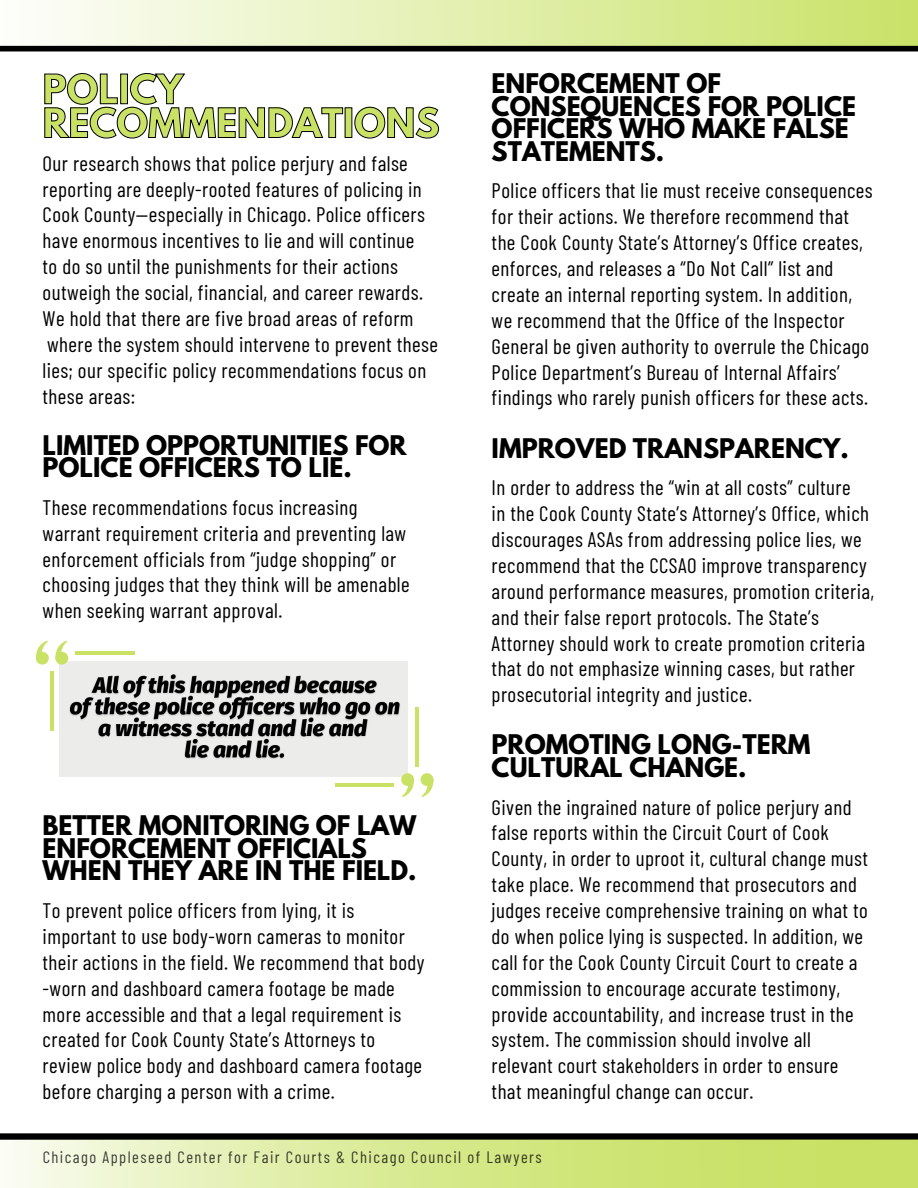
<style>
.page{position:relative;width:918px;height:1188px;background:#fff}
.page>*{position:absolute;margin:0;border:0;box-sizing:border-box;transform-origin:0 0}
.t1{font:700 36px/33.8px "League Spartan";color:#c9e265}
.t2{font:700 24px/22.5px "League Spartan";color:#000}
.t3{font:21px/25.8px "Barlow Condensed";letter-spacing:.02em;color:#000}
.t4{font:16.5px "Barlow Condensed";letter-spacing:.09em;color:#000}
</style>
<div class="page">
<div style="left:0;top:0;width:918px;height:49px;background:linear-gradient(to right,#fefefc,#cae268)"></div>
<div style="left:0;top:46px;width:918px;height:5px;background:#000"></div>
<svg style="left:0;top:1139px;width:918px;height:49px;background:#d6e793"></svg>
<div style="left:0;top:1134px;width:918px;height:5px;background:#000"></div>
<svg style="left:44px;top:73px;width:395px;height:66px"></svg>
<div style="left:59px;top:661px;width:349px;height:116px;background:#e6e6e4"></div>
<svg style="left:401px;top:773px;width:13px;height:13px"></svg>
<svg style="left:402px;top:775px;width:12px;height:22px"></svg>
<svg style="left:421px;top:773px;width:12px;height:13px"></svg>
<svg style="left:421px;top:775px;width:13px;height:22px"></svg>
<hr style="left:416px;top:707px;width:3px;height:59px;background:#c9e265">
<hr style="left:335px;top:783px;width:59px;height:3px;background:#c9e265">
<svg style="left:55px;top:652px;width:13px;height:13px"></svg>
<svg style="left:55px;top:640px;width:13px;height:23px"></svg>
<svg style="left:36px;top:652px;width:13px;height:13px"></svg>
<svg style="left:35px;top:640px;width:13px;height:23px"></svg>
<hr style="left:51px;top:671px;width:3px;height:59px;background:#c9e265">
<hr style="left:75px;top:651px;width:60px;height:3px;background:#c9e265">
<img style="left:69px;top:674px;width:331px;height:85px">
<h1 class="t1" style="left:43px;top:77px;width:398px">POLICY<br>RECOMMENDATIONS</h1>
<p class="t3" style="left:43px;top:149px;width:397px">Our research shows that police perjury and false reporting are deeply-rooted features of policing in Cook County—especially in Chicago. Police officers have enormous incentives to lie and will continue<br>to do so until the punishments for their actions outweigh the social, financial, and career rewards.<br>We hold that there are five broad areas of reform where the system should intervene to prevent these lies; our specific policy recommendations focus on these areas:</p>
<p class="t2" style="left:43px;top:437px;width:366px">LIMITED OPPORTUNITIES FOR<br>POLICE OFFICERS TO LIE.</p>
<p class="t3" style="left:43px;top:493px;width:369px">These recommendations focus increasing warrant requirement criteria and preventing law enforcement officials from “judge shopping” or choosing judges that they think will be amenable when seeking warrant approval.</p>
<p class="t2" style="left:43px;top:818px;width:375px">BETTER MONITORING OF LAW<br>ENFORCEMENT OFFICIALS<br>WHEN THEY ARE IN THE FIELD.</p>
<p class="t3" style="left:43px;top:897px;width:383px">To prevent police officers from lying, it is important to use body-worn cameras to monitor their actions in the field. We recommend that body -worn and dashboard camera footage be made more accessible and that a legal requirement is created for Cook County State’s Attorneys to review police body and dashboard camera footage before charging a person with a crime.</p>
<p class="t2" style="left:492px;top:75px;width:366px">ENFORCEMENT OF<br>CONSEQUENCES FOR POLICE<br>OFFICERS WHO MAKE FALSE<br>STATEMENTS.</p>
<p class="t3" style="left:492px;top:177px;width:383px">Police officers that lie must receive consequences for their actions. We therefore recommend that the Cook County State’s Attorney’s Office creates, enforces, and releases a “Do Not Call” list and create an internal reporting system. In addition, we recommend that the Office of the Inspector General be given authority to overrule the Chicago Police Department’s Bureau of Internal Affairs’ findings who rarely punish officers for these acts.</p>
<p class="t2" style="left:492px;top:440px;width:359px">IMPROVED TRANSPARENCY.</p>
<p class="t3" style="left:492px;top:474px;width:384px">In order to address the “win at all costs” culture<br>in the Cook County State’s Attorney’s Office, which discourages ASAs from addressing police lies, we recommend that the CCSAO improve transparency around performance measures, promotion criteria, and their false report protocols. The State’s Attorney should work to create promotion criteria that do not emphasize winning cases, but rather prosecutorial integrity and justice.</p>
<p class="t2" style="left:492px;top:737px;width:320px">PROMOTING LONG-TERM<br>CULTURAL CHANGE.</p>
<p class="t3" style="left:492px;top:793px;width:378px">Given the ingrained nature of police perjury and false reports within the Circuit Court of Cook County, in order to uproot it, cultural change must take place. We recommend that prosecutors and judges receive comprehensive training on what to do when police lying is suspected. In addition, we call for the Cook County Circuit Court to create a commission to encourage accurate testimony, provide accountability, and increase trust in the system. The commission should involve all relevant court stakeholders in order to ensure that meaningful change can occur.</p>
<p class="t4" style="left:43px;top:1146px;width:500px">Chicago Appleseed Center for Fair Courts &amp; Chicago Council of Lawyers</p>
</div>
